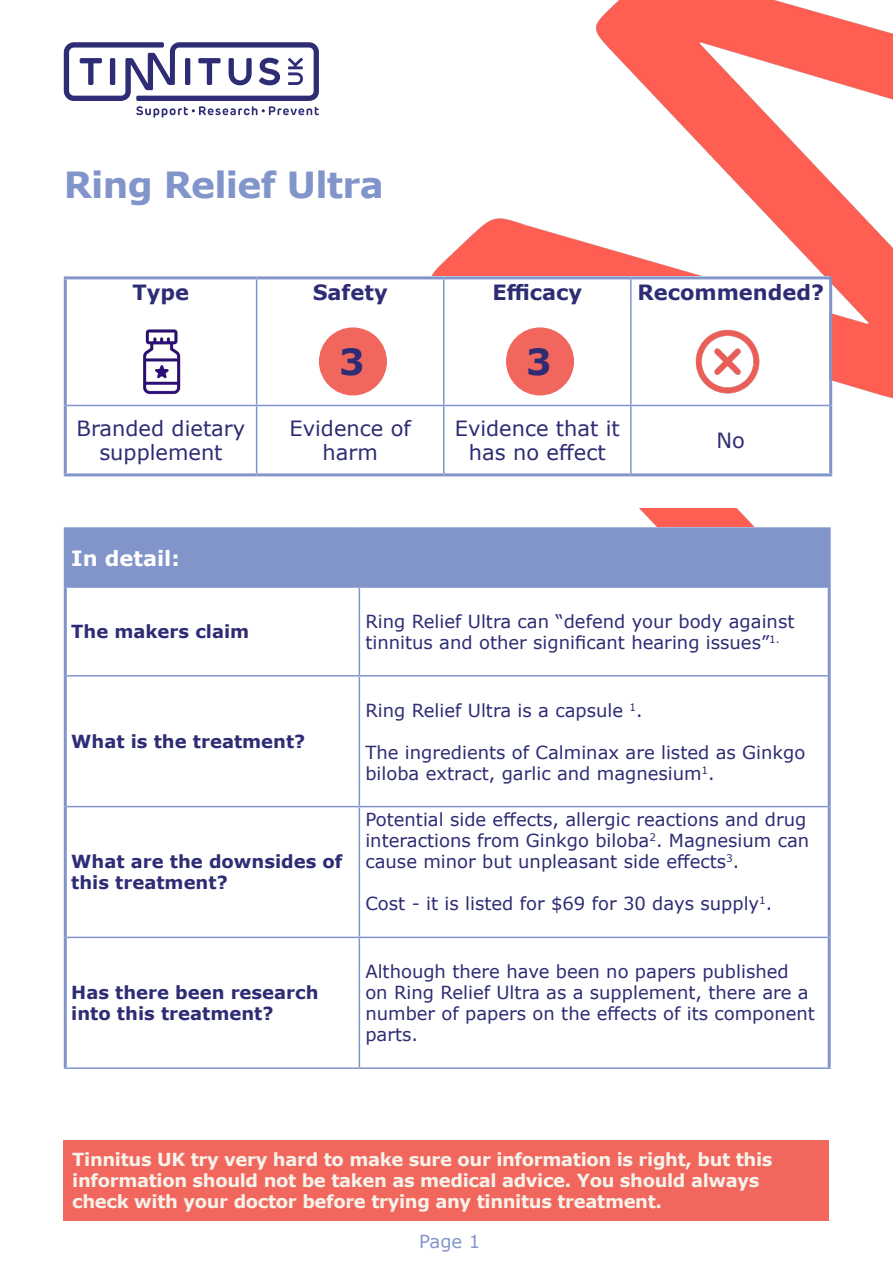
<style>
.page{position:relative;width:893px;height:1263px;background:#fff}
.page>*{position:absolute;margin:0;border:0;box-sizing:border-box;transform-origin:0 0}
.t1{font:700 36px "Verdana";letter-spacing:-.02em;color:#8295cb}
.t2{font:700 36px "Verdana";color:#2d2c74}
.t3{font:21px/24px "Verdana";color:#2d2c74;text-align:center}
.t4{font:700 21px "Verdana";color:#2d2c74}
.t5{font:700 21px "Verdana";color:#fff}
.t6{font:18px/21px "Verdana";color:#2d2c74}
.t7{font:700 18px/21px "Verdana";letter-spacing:-.02em;color:#f6f3ea}
.t8{font:700 18px/21px "Verdana";color:#2d2c74}
.t9{font:18px "Verdana";color:#8295cb}
</style>
<div class="page">
<div style="left:64px;top:1140px;width:765px;height:80px;background:#f1665d"></div>
<img style="left:431px;top:0;width:462px;height:527px">
<svg style="left:64px;top:42px;width:255px;height:76px"></svg>
<div style="left:65px;top:528px;width:764px;height:59px;background:#8295cb"></div>
<hr style="left:828px;top:529px;width:3px;height:58px;background:#8295cb">
<hr style="left:828px;top:587px;width:3px;height:89px;background:#8295cb">
<hr style="left:828px;top:676px;width:3px;height:131px;background:#8295cb">
<hr style="left:359px;top:586px;width:469px;height:2px;background:#8295cb">
<hr style="left:359px;top:675px;width:469px;height:1px;background:#8295cb">
<hr style="left:359px;top:806px;width:469px;height:1px;background:#8295cb">
<hr style="left:828px;top:807px;width:3px;height:130px;background:#8295cb">
<hr style="left:828px;top:937px;width:3px;height:130px;background:#8295cb">
<hr style="left:359px;top:1067px;width:472px;height:2px;background:#8295cb">
<hr style="left:64px;top:527px;width:295px;height:2px;background:#8295cb">
<hr style="left:359px;top:527px;width:472px;height:2px;background:#8295cb">
<hr style="left:67px;top:586px;width:292px;height:2px;background:#8295cb">
<hr style="left:359px;top:588px;width:1px;height:87px;background:#8295cb">
<hr style="left:67px;top:675px;width:292px;height:1px;background:#8295cb">
<hr style="left:359px;top:676px;width:1px;height:130px;background:#8295cb">
<hr style="left:67px;top:806px;width:292px;height:1px;background:#8295cb">
<hr style="left:359px;top:807px;width:1px;height:130px;background:#8295cb">
<hr style="left:64px;top:529px;width:3px;height:58px;background:#8295cb">
<hr style="left:64px;top:587px;width:3px;height:89px;background:#8295cb">
<hr style="left:64px;top:676px;width:3px;height:131px;background:#8295cb">
<hr style="left:64px;top:807px;width:3px;height:130px;background:#8295cb">
<hr style="left:359px;top:937px;width:469px;height:1px;background:#8295cb">
<hr style="left:67px;top:937px;width:292px;height:1px;background:#8295cb">
<hr style="left:359px;top:938px;width:1px;height:129px;background:#8295cb">
<hr style="left:64px;top:1067px;width:295px;height:2px;background:#8295cb">
<hr style="left:64px;top:937px;width:3px;height:130px;background:#8295cb">
<div style="left:64px;top:276px;width:765px;height:232px;background:#fff"></div>
<hr style="left:67px;top:405px;width:190px;height:1px;background:#8295cb">
<hr style="left:257px;top:405px;width:187px;height:1px;background:#8295cb">
<hr style="left:444px;top:405px;width:187px;height:1px;background:#8295cb">
<hr style="left:631px;top:405px;width:198px;height:1px;background:#8295cb">
<hr style="left:256px;top:279px;width:1px;height:126px;background:#8295cb">
<hr style="left:256px;top:406px;width:1px;height:67px;background:#8295cb">
<hr style="left:443px;top:279px;width:1px;height:126px;background:#8295cb">
<hr style="left:630px;top:279px;width:2px;height:126px;background:#8295cb">
<hr style="left:443px;top:406px;width:1px;height:67px;background:#8295cb">
<hr style="left:630px;top:406px;width:2px;height:67px;background:#8295cb">
<hr style="left:64px;top:276px;width:193px;height:3px;background:#8295cb">
<hr style="left:64px;top:279px;width:3px;height:126px;background:#8295cb">
<hr style="left:257px;top:276px;width:187px;height:3px;background:#8295cb">
<hr style="left:444px;top:276px;width:187px;height:3px;background:#8295cb">
<hr style="left:631px;top:276px;width:201px;height:3px;background:#8295cb">
<hr style="left:829px;top:279px;width:3px;height:126px;background:#8295cb">
<hr style="left:64px;top:405px;width:3px;height:68px;background:#8295cb">
<hr style="left:829px;top:405px;width:3px;height:68px;background:#8295cb">
<hr style="left:64px;top:473px;width:193px;height:3px;background:#8295cb">
<hr style="left:257px;top:473px;width:187px;height:3px;background:#8295cb">
<hr style="left:444px;top:473px;width:187px;height:3px;background:#8295cb">
<hr style="left:631px;top:473px;width:201px;height:3px;background:#8295cb">
<img style="left:143px;top:329px;width:38px;height:66px">
<div style="left:319px;top:327px;width:68px;height:68px;background:#f1665d;border-radius:50%"></div>
<div style="left:506px;top:327px;width:68px;height:68px;background:#f1665d;border-radius:50%"></div>
<img style="left:695px;top:329px;width:65px;height:65px">
<p class="t1" style="left:64px;top:159px;width:322px">Ring Relief Ultra</p>
<p class="t4" style="left:133px;top:277px;width:58px">Type</p>
<p class="t4" style="left:313px;top:277px;width:76px">Safety</p>
<p class="t4" style="left:492px;top:277px;width:91px">Efficacy</p>
<p class="t4" style="left:637px;top:277px;width:188px">Recommended?</p>
<p class="t2" style="left:339px;top:337px;width:27px">3</p>
<p class="t2" style="left:526px;top:337px;width:27px">3</p>
<p class="t3" style="left:77px;top:416px;width:170px">Branded dietary supplement</p>
<p class="t3" style="left:290px;top:416px;width:123px">Evidence of harm</p>
<p class="t3" style="left:455px;top:416px;width:167px">Evidence that it has no effect</p>
<p class="t5" style="left:71px;top:543px;width:110px">In detail:</p>
<p class="t3" style="left:716px;top:428px;width:30px">No</p>
<p class="t8" style="left:71px;top:621px;width:180px">The makers claim</p>
<p class="t6" style="left:365px;top:611px;width:431px">Ring Relief Ultra can “defend your body against tinnitus and other significant hearing issues”<sup>1.</sup></p>
<p class="t8" style="left:71px;top:731px;width:236px">What is the treatment?</p>
<p class="t8" style="left:71px;top:851px;width:273px">What are the downsides of this treatment?</p>
<p class="t8" style="left:71px;top:982px;width:249px">Has there been research into this treatment?</p>
<p class="t6" style="left:365px;top:699px;width:279px">Ring Relief Ultra is a capsule <sup>1</sup>.</p>
<p class="t6" style="left:365px;top:741px;width:441px">The ingredients of Calminax are listed as Ginkgo biloba extract, garlic and magnesium<sup>1</sup>.</p>
<p class="t6" style="left:365px;top:809px;width:445px">Potential side effects, allergic reactions and drug interactions from Ginkgo biloba<sup>2</sup>. Magnesium can cause minor but unpleasant side effects<sup>3</sup>.</p>
<p class="t6" style="left:365px;top:893px;width:409px">Cost - it is listed for $69 for 30 days supply<sup>1</sup>.</p>
<p class="t6" style="left:365px;top:961px;width:451px">Although there have been no papers published on Ring Relief Ultra as a supplement, there are a number of papers on the effects of its component parts.</p>
<p class="t7" style="left:72px;top:1148px;width:702px">Tinnitus UK try very hard to make sure our information is right, but this information should not be taken as medical advice. You should always check with your doctor before trying any tinnitus treatment.</p>
<p class="t9" style="left:419px;top:1228px;width:62px">Page 1</p>
</div>
